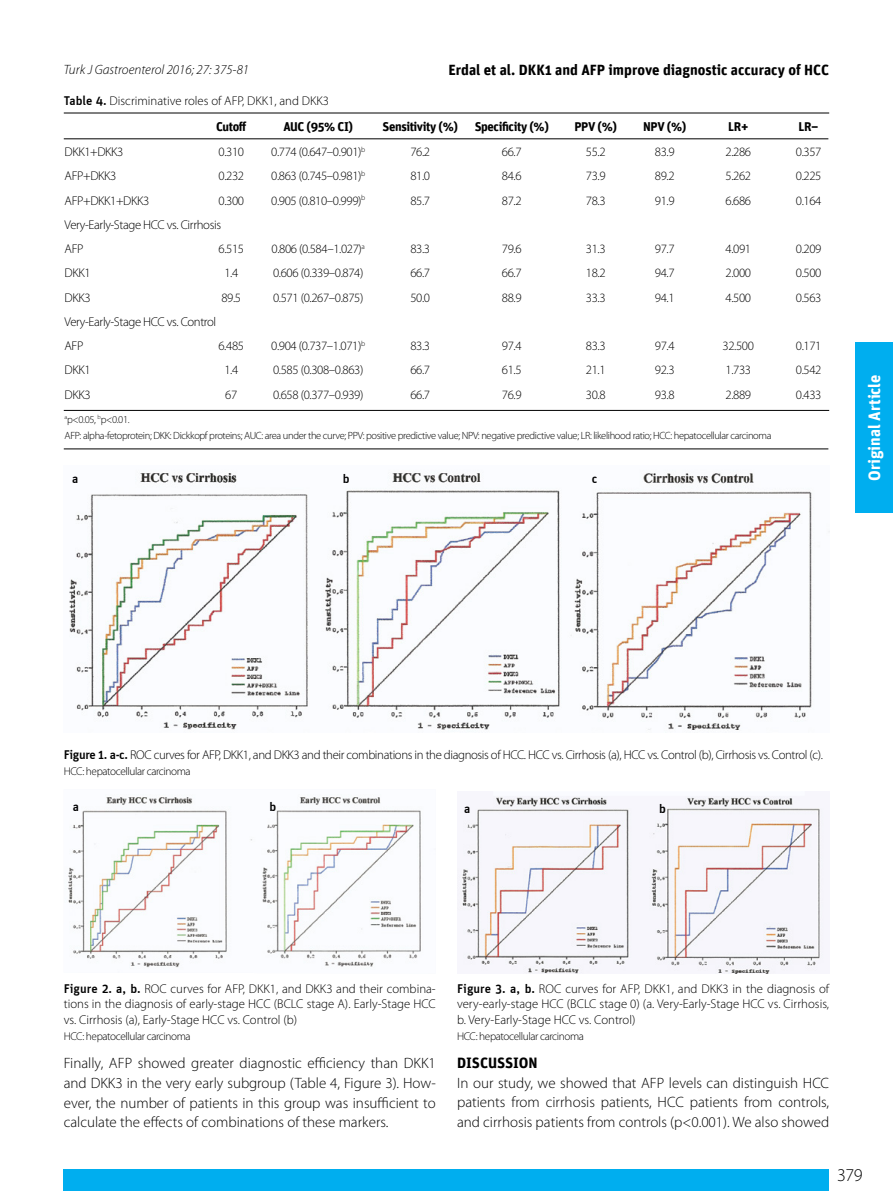
<style>
.page{position:relative;width:893px;height:1191px;background:#fff}
.page>*{position:absolute;margin:0;border:0;box-sizing:border-box;transform-origin:0 0}
.t1{font:300 18px "Myriad Pro";color:#000}
.t2{font:700 16.5px "Unit";color:#fff}
.t3{font:300 15px/19.6px "Myriad Pro";color:#000;text-align:justify}
.t4{font:700 15px "Unit";color:#000}
.t5{font:700 14.85px "Unit";color:#000}
.t6{font:italic 300 13.5px "Myriad Pro";color:#000}
.t7{font:300 12.75px/15.8px "Myriad Pro";letter-spacing:-.03em;color:#000}
.t8{font:700 12.75px "Unit";letter-spacing:-.03em;color:#000}
.t9{font:300 12.75px "Myriad Pro";color:#000}
.t10{font:500 12.75px "Unit";color:#000}
.t11{font:300 11.25px "Myriad Pro";letter-spacing:-.035em;color:#000}
.t12{font:300 10.5px/15.8px "Myriad Pro";letter-spacing:-.035em;color:#000}
.s1{font-family:"Unit";font-weight:500}
</style>
<div class="page">
<div style="left:64px;top:1169px;width:765px;height:22px;background:#00aeef"></div>
<div style="left:855px;top:342px;width:38px;height:170px;background:#00aeef"></div>
<hr style="left:64px;top:410px;width:765px;height:1px;background:#000">
<hr style="left:64px;top:113px;width:765px;height:1px;background:#000">
<hr style="left:64px;top:138px;width:764px;height:1px;background:#000">
<hr style="left:64px;top:448px;width:764px;height:1px;background:#000">
<img style="left:69px;top:473px;width:760px;height:257px">
<img style="left:68px;top:797px;width:353px;height:171px">
<img style="left:457px;top:796px;width:366px;height:178px">
<p class="t6" style="left:64px;top:61px;width:187px">Turk J Gastroenterol 2016; 27: 375-81</p>
<p class="t5" style="left:448px;top:60px;width:382px">Erdal et al. DKK1 and AFP improve diagnostic accuracy of HCC</p>
<p class="t9" style="left:64px;top:93px;width:267px"><span class="s1">Table 4.</span> Discriminative roles of AFP, DKK1, and DKK3</p>
<p class="t8" style="left:216px;top:118px;width:32px">Cutoff</p>
<p class="t8" style="left:284px;top:118px;width:71px">AUC (95% CI)</p>
<p class="t8" style="left:382px;top:118px;width:77px">Sensitivity (%)</p>
<p class="t8" style="left:475px;top:118px;width:76px">Specificity (%)</p>
<p class="t8" style="left:574px;top:118px;width:44px">PPV (%)</p>
<p class="t8" style="left:643px;top:118px;width:45px">NPV (%)</p>
<p class="t8" style="left:728px;top:118px;width:22px">LR+</p>
<p class="t8" style="left:799px;top:118px;width:22px">LR−</p>
<p class="t7" style="left:65px;top:144px;width:60px">DKK1+DKK3</p>
<p class="t7" style="left:219px;top:144px;width:27px">0.310</p>
<p class="t7" style="left:271px;top:144px;width:96px">0.774 (0.647–0.901)<sup>b</sup></p>
<p class="t7" style="left:410px;top:144px;width:21px">76.2</p>
<p class="t7" style="left:502px;top:144px;width:21px">66.7</p>
<p class="t7" style="left:586px;top:144px;width:21px">55.2</p>
<p class="t7" style="left:655px;top:144px;width:21px">83.9</p>
<p class="t7" style="left:725px;top:144px;width:27px">2.286</p>
<p class="t7" style="left:796px;top:144px;width:27px">0.357</p>
<p class="t7" style="left:65px;top:168px;width:53px">AFP+DKK3</p>
<p class="t7" style="left:218px;top:168px;width:27px">0.232</p>
<p class="t7" style="left:271px;top:168px;width:96px">0.863 (0.745–0.981)<sup>b</sup></p>
<p class="t7" style="left:410px;top:168px;width:21px">81.0</p>
<p class="t7" style="left:502px;top:168px;width:21px">84.6</p>
<p class="t7" style="left:586px;top:168px;width:21px">73.9</p>
<p class="t7" style="left:655px;top:168px;width:21px">89.2</p>
<p class="t7" style="left:725px;top:168px;width:27px">5.262</p>
<p class="t7" style="left:796px;top:168px;width:27px">0.225</p>
<p class="t7" style="left:65px;top:192px;width:86px">AFP+DKK1+DKK3</p>
<p class="t7" style="left:218px;top:192px;width:27px">0.300</p>
<p class="t7" style="left:271px;top:192px;width:96px">0.905 (0.810–0.999)<sup>b</sup></p>
<p class="t7" style="left:410px;top:192px;width:21px">85.7</p>
<p class="t7" style="left:502px;top:192px;width:21px">87.2</p>
<p class="t7" style="left:586px;top:192px;width:21px">78.3</p>
<p class="t7" style="left:655px;top:192px;width:21px">91.9</p>
<p class="t7" style="left:725px;top:192px;width:27px">6.686</p>
<p class="t7" style="left:796px;top:192px;width:27px">0.164</p>
<p class="t7" style="left:65px;top:212px;width:158px;line-height:24.3px">Very-Early-Stage HCC vs. Cirrhosis<br>AFP</p>
<p class="t7" style="left:218px;top:241px;width:27px">6.515</p>
<p class="t7" style="left:272px;top:241px;width:95px">0.806 (0.584–1.027)<sup>a</sup></p>
<p class="t7" style="left:410px;top:241px;width:21px">83.3</p>
<p class="t7" style="left:502px;top:241px;width:21px">79.6</p>
<p class="t7" style="left:586px;top:241px;width:21px">31.3</p>
<p class="t7" style="left:655px;top:241px;width:21px">97.7</p>
<p class="t7" style="left:725px;top:241px;width:27px">4.091</p>
<p class="t7" style="left:796px;top:241px;width:27px">0.209</p>
<p class="t7" style="left:65px;top:265px;width:28px">DKK1</p>
<p class="t7" style="left:224px;top:265px;width:15px">1.4</p>
<p class="t7" style="left:273px;top:265px;width:92px">0.606 (0.339–0.874)</p>
<p class="t7" style="left:410px;top:265px;width:21px">66.7</p>
<p class="t7" style="left:502px;top:265px;width:21px">66.7</p>
<p class="t7" style="left:586px;top:265px;width:21px">18.2</p>
<p class="t7" style="left:655px;top:265px;width:21px">94.7</p>
<p class="t7" style="left:725px;top:265px;width:27px">2.000</p>
<p class="t7" style="left:796px;top:265px;width:27px">0.500</p>
<p class="t7" style="left:65px;top:289px;width:28px">DKK3</p>
<p class="t7" style="left:221px;top:289px;width:21px">89.5</p>
<p class="t7" style="left:273px;top:289px;width:92px">0.571 (0.267–0.875)</p>
<p class="t7" style="left:410px;top:289px;width:21px">50.0</p>
<p class="t7" style="left:502px;top:289px;width:21px">88.9</p>
<p class="t7" style="left:586px;top:289px;width:21px">33.3</p>
<p class="t7" style="left:655px;top:289px;width:21px">94.1</p>
<p class="t7" style="left:725px;top:289px;width:27px">4.500</p>
<p class="t7" style="left:796px;top:289px;width:27px">0.563</p>
<p class="t7" style="left:65px;top:309px;width:153px;line-height:24.3px">Very-Early-Stage HCC vs. Control<br>AFP</p>
<p class="t7" style="left:218px;top:338px;width:27px">6.485</p>
<p class="t7" style="left:271px;top:338px;width:96px">0.904 (0.737–1.071)<sup>b</sup></p>
<p class="t7" style="left:410px;top:338px;width:21px">83.3</p>
<p class="t7" style="left:502px;top:338px;width:21px">97.4</p>
<p class="t7" style="left:586px;top:338px;width:21px">83.3</p>
<p class="t7" style="left:655px;top:338px;width:21px">97.4</p>
<p class="t7" style="left:723px;top:338px;width:33px">32.500</p>
<p class="t7" style="left:796px;top:338px;width:27px">0.171</p>
<p class="t7" style="left:65px;top:362px;width:28px">DKK1</p>
<p class="t7" style="left:224px;top:362px;width:15px">1.4</p>
<p class="t7" style="left:273px;top:362px;width:92px">0.585 (0.308–0.863)</p>
<p class="t7" style="left:410px;top:362px;width:21px">66.7</p>
<p class="t7" style="left:502px;top:362px;width:21px">61.5</p>
<p class="t7" style="left:586px;top:362px;width:21px">21.1</p>
<p class="t7" style="left:655px;top:362px;width:21px">92.3</p>
<p class="t7" style="left:725px;top:362px;width:27px">1.733</p>
<p class="t7" style="left:796px;top:362px;width:27px">0.542</p>
<p class="t7" style="left:65px;top:386px;width:28px">DKK3</p>
<p class="t7" style="left:225px;top:386px;width:14px">67</p>
<p class="t7" style="left:273px;top:386px;width:92px">0.658 (0.377–0.939)</p>
<p class="t7" style="left:410px;top:386px;width:21px">66.7</p>
<p class="t7" style="left:502px;top:386px;width:21px">76.9</p>
<p class="t7" style="left:586px;top:386px;width:21px">30.8</p>
<p class="t7" style="left:655px;top:386px;width:21px">93.8</p>
<p class="t7" style="left:725px;top:386px;width:27px">2.889</p>
<p class="t7" style="left:796px;top:386px;width:27px">0.433</p>
<p class="t12" style="left:65px;top:411px;width:708px"><sup>a</sup>p&lt;0.05, <sup>b</sup>p&lt;0.01.<br>AFP: alpha-fetoprotein; DKK: Dickkopf proteins; AUC: area under the curve; PPV: positive predictive value; NPV: negative predictive value; LR: likelihood ratio; HCC: hepatocellular carcinoma</p>
<p class="t10" style="left:72px;top:471px;width:8px">a</p>
<p class="t10" style="left:343px;top:471px;width:8px">b</p>
<p class="t10" style="left:592px;top:471px;width:7px">c</p>
<p class="t2" style="left:864px;top:481px;width:108px;rotate:-90deg">Original Article</p>
<p class="t7" style="left:64px;top:746px;width:761px"><span class="s1">Figure 1. a-c.</span> ROC curves for AFP, DKK1, and DKK3 and their combinations in the diagnosis of HCC. HCC vs. Cirrhosis (a), HCC vs. Control (b), Cirrhosis vs. Control (c).</p>
<p class="t11" style="left:64px;top:764px;width:128px">HCC: hepatocellular carcinoma</p>
<p class="t10" style="left:73px;top:798px;width:8px">a</p>
<p class="t10" style="left:269px;top:798px;width:8px">b</p>
<p class="t10" style="left:464px;top:801px;width:8px">a</p>
<p class="t10" style="left:659px;top:801px;width:8px">b</p>
<p class="t7" style="left:64px;top:980px;width:374px;text-align:justify"><span class="s1">Figure 2. a, b.</span> ROC curves for AFP, DKK1, and DKK3 and their combina&shy;tions in the diagnosis of early-stage HCC (BCLC stage A). Early-Stage HCC vs. Cirrhosis (a), Early-Stage HCC vs. Control (b)</p>
<p class="t11" style="left:64px;top:1029px;width:128px">HCC: hepatocellular carcinoma</p>
<p class="t7" style="left:457px;top:980px;width:374px;text-align:justify"><span class="s1">Figure 3. a, b.</span> ROC curves for AFP, DKK1, and DKK3 in the diagnosis of very-early-stage HCC (BCLC stage 0) (a. Very-Early-Stage HCC vs. Cirrhosis, b. Very-Early-Stage HCC vs. Control)</p>
<p class="t11" style="left:457px;top:1029px;width:128px">HCC: hepatocellular carcinoma</p>
<p class="t3" style="left:64px;top:1053px;width:374px">Finally, AFP showed greater diagnostic efficiency than DKK1 and DKK3 in the very early subgroup (Table 4, Figure 3). How&shy;ever, the number of patients in this group was insufficient to calculate the effects of combinations of these markers.</p>
<p class="t4" style="left:457px;top:1053px;width:82px">DISCUSSION</p>
<p class="t3" style="left:457px;top:1072px;width:374px">In our study, we showed that AFP levels can distinguish HCC patients from cirrhosis patients, HCC patients from controls, and cirrhosis patients from controls (p&lt;0.001). We also showed</p>
<h1 class="t1" style="left:837px;top:1164px;width:27px">379</h1>
</div>
